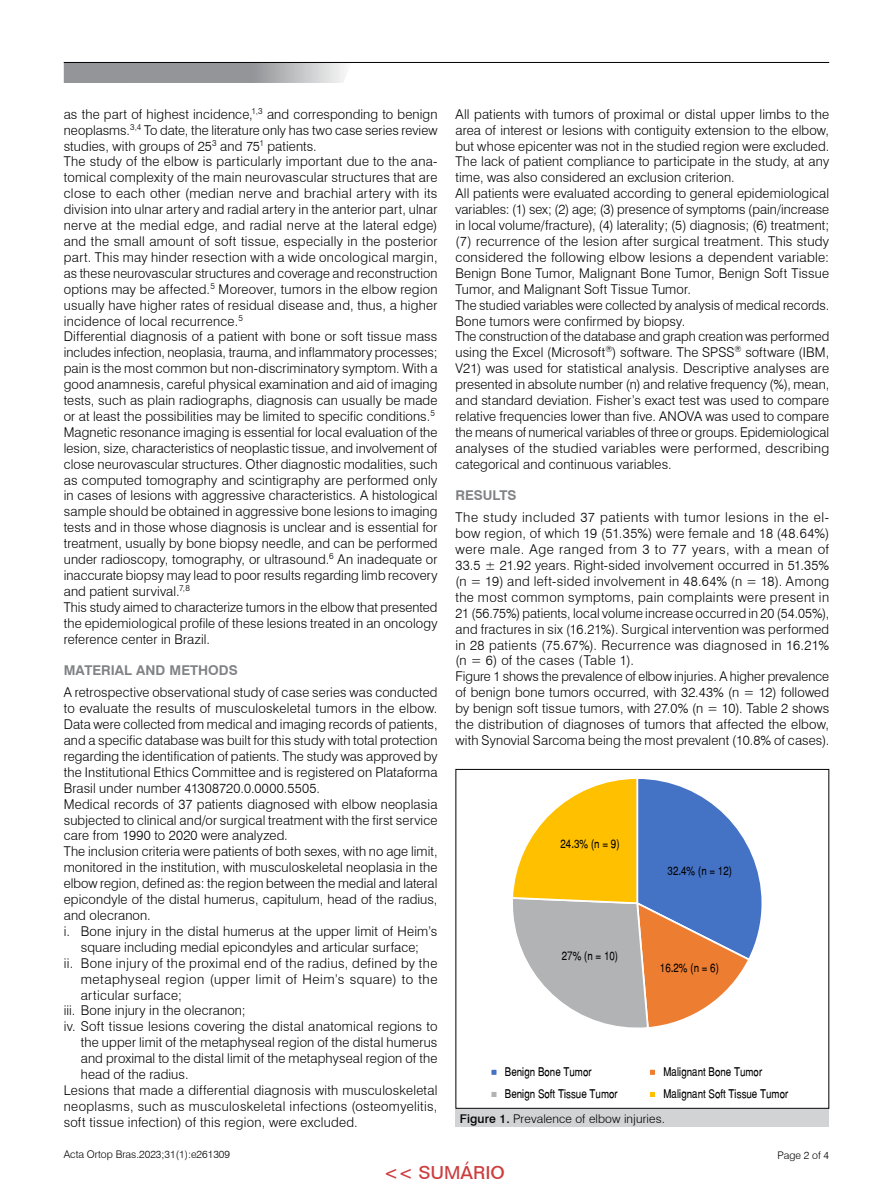
<style>
.page{position:relative;width:893px;height:1191px;background:#fff}
.page>*{position:absolute;margin:0;border:0;box-sizing:border-box;transform-origin:0 0}
.t1{font:500 18px "Folio BT";color:#cd3c3d}
.t2{font:300 13.5px/15.9px "Swiss 721 BT";letter-spacing:.01em;color:#000}
.t3{font:300 13.5px "Swiss 721 BT";letter-spacing:.03em;color:#000}
.t4{font:300 13.5px "Swiss 721 BT";letter-spacing:.04em;color:#000}
.t5{font:700 13.5px "Swiss 721 BT";color:#808285}
.t6{font:12px "Helvetica Narrow";color:#000}
.t7{font:300 12px "Swiss 721 BT";letter-spacing:.01em;color:#000}
.t8{font:300 10.5px "Swiss 721 BT";color:#000}
.s1{font-weight:500}
</style>
<div class="page">
<svg style="left:64px;top:63px;width:281px;height:20px;background:#a2a4a7"></svg>
<hr style="left:64px;top:62px;width:765px;height:1px;background:#000">
<svg style="left:513px;top:778px;width:249px;height:250px"></svg>
<div style="left:491px;top:1068px;width:6px;height:7px;background:#4472c4"></div>
<div style="left:490px;top:1068px;width:8px;height:8px;border:2px solid #fff"></div>
<div style="left:649px;top:1068px;width:7px;height:7px;background:#ed7d31"></div>
<div style="left:648px;top:1068px;width:9px;height:8px;border:2px solid #fff"></div>
<div style="left:490px;top:1090px;width:8px;height:8px;border:2px solid #fff"></div>
<div style="left:649px;top:1091px;width:7px;height:6px;background:#ffc000"></div>
<div style="left:648px;top:1090px;width:9px;height:8px;border:2px solid #fff"></div>
<div style="left:455px;top:1109px;width:374px;height:18px;background:#d1d3d4"></div>
<p class="t2" style="left:64px;top:106px;width:375px">as the part of highest incidence,<sup>1,3</sup> and corresponding to benign neoplasms.<sup>3,4</sup> To date, the literature only has two case series review studies, with groups of 25<sup>3</sup> and 75<sup>1</sup> patients.<br>The study of the elbow is particularly important due to the ana&shy;tomical complexity of the main neurovascular structures that are close to each other (median nerve and brachial artery with its division into ulnar artery and radial artery in the anterior part, ulnar nerve at the medial edge, and radial nerve at the lateral edge) and the small amount of soft tissue, especially in the posterior part. This may hinder resection with a wide oncological margin, as these neurovascular structures and coverage and reconstruction options may be affected.<sup>5</sup> Moreover, tumors in the elbow region usually have higher rates of residual disease and, thus, a higher incidence of local recurrence.<sup>5<br></sup>Differential diagnosis of a patient with bone or soft tissue mass includes infection, neoplasia, trauma, and inflammatory processes; pain is the most common but non-discriminatory symptom. With a good anamnesis, careful physical examination and aid of imaging tests, such as plain radiographs, diagnosis can usually be made or at least the possibilities may be limited to specific conditions.<sup>5<br></sup>Magnetic resonance imaging is essential for local evaluation of the lesion, size, characteristics of neoplastic tissue, and involvement of close neurovascular structures. Other diagnostic modalities, such as computed tomography and scintigraphy are performed only in cases of lesions with aggressive characteristics. A histological sample should be obtained in aggressive bone lesions to imaging tests and in those whose diagnosis is unclear and is essential for treatment, usually by bone biopsy needle, and can be performed under radioscopy, tomography, or ultrasound.<sup>6</sup> An inadequate or inaccurate biopsy may lead to poor results regarding limb recovery and patient survival.<sup>7,8<br></sup>This study aimed to characterize tumors in the elbow that presented the epidemiological profile of these lesions treated in an oncology reference center in Brazil.</p>
<p class="t5" style="left:64px;top:662px;width:175px">MATERIAL AND METHODS</p>
<p class="t2" style="left:64px;top:684px;width:375px">A retrospective observational study of case series was conducted</p>
<p class="t2" style="left:64px;top:700px;width:375px">to evaluate the results of musculoskeletal tumors in the elbow.</p>
<p class="t2" style="left:64px;top:716px;width:375px">Data were collected from medical and imaging records of patients,</p>
<p class="t2" style="left:64px;top:732px;width:375px">and a specific database was built for this study with total protection</p>
<p class="t2" style="left:64px;top:748px;width:375px">regarding the identification of patients. The study was approved by</p>
<p class="t2" style="left:64px;top:764px;width:375px">the Institutional Ethics Committee and is registered on Plataforma</p>
<p class="t2" style="left:64px;top:780px;width:258px">Brasil under number 41308720.0.0000.5505.</p>
<p class="t2" style="left:64px;top:795px;width:375px">Medical records of 37 patients diagnosed with elbow neoplasia</p>
<p class="t2" style="left:64px;top:811px;width:375px">subjected to clinical and/or surgical treatment with the first service</p>
<p class="t2" style="left:64px;top:827px;width:226px">care from 1990 to 2020 were analyzed.</p>
<p class="t2" style="left:64px;top:843px;width:375px">The inclusion criteria were patients of both sexes, with no age limit,</p>
<p class="t2" style="left:64px;top:859px;width:375px">monitored in the institution, with musculoskeletal neoplasia in the</p>
<p class="t2" style="left:64px;top:875px;width:375px">elbow region, defined as: the region between the medial and lateral</p>
<p class="t2" style="left:64px;top:891px;width:375px">epicondyle of the distal humerus, capitulum, head of the radius,</p>
<p class="t2" style="left:64px;top:907px;width:88px">and olecranon.</p>
<p class="t2" style="left:64px;top:923px;width:375px">i. Bone injury in the distal humerus at the upper limit of Heim’s</p>
<p class="t2" style="left:81px;top:939px;width:340px">square including medial epicondyles and articular surface;</p>
<p class="t3" style="left:64px;top:954px;width:375px">ii. Bone injury of the proximal end of the radius, defined by the</p>
<p class="t4" style="left:81px;top:970px;width:358px">metaphyseal region (upper limit of Heim’s square) to the</p>
<p class="t3" style="left:81px;top:986px;width:103px">articular surface;</p>
<p class="t2" style="left:64px;top:1002px;width:183px">iii. Bone injury in the olecranon;</p>
<p class="t2" style="left:64px;top:1018px;width:375px">iv. Soft tissue lesions covering the distal anatomical regions to</p>
<p class="t2" style="left:81px;top:1034px;width:358px">the upper limit of the metaphyseal region of the distal humerus</p>
<p class="t2" style="left:81px;top:1050px;width:358px">and proximal to the distal limit of the metaphyseal region of the</p>
<p class="t2" style="left:81px;top:1066px;width:109px">head of the radius.</p>
<p class="t2" style="left:64px;top:1082px;width:375px">Lesions that made a differential diagnosis with musculoskeletal</p>
<p class="t3" style="left:64px;top:1097px;width:375px">neoplasms, such as musculoskeletal infections (osteomyelitis,</p>
<p class="t2" style="left:64px;top:1113px;width:295px">soft tissue infection) of this region, were excluded.</p>
<p class="t2" style="left:455px;top:106px;width:375px">All patients with tumors of proximal or distal upper limbs to the area of interest or lesions with contiguity extension to the elbow, but whose epicenter was not in the studied region were excluded.<br>The lack of patient compliance to participate in the study, at any time, was also considered an exclusion criterion.<br>All patients were evaluated according to general epidemiological variables: (1) sex; (2) age; (3) presence of symptoms (pain/increase in local volume/fracture), (4) laterality; (5) diagnosis; (6) treatment; (7) recurrence of the lesion after surgical treatment. This study considered the following elbow lesions a dependent variable:<br>Benign Bone Tumor, Malignant Bone Tumor, Benign Soft Tissue Tumor, and Malignant Soft Tissue Tumor.<br>The studied variables were collected by analysis of medical records.<br>Bone tumors were confirmed by biopsy.<br>The construction of the database and graph creation was performed using the Excel (Microsoft<sup>®</sup>) software. The SPSS<sup>®</sup> software (IBM, V21) was used for statistical analysis. Descriptive analyses are presented in absolute number (n) and relative frequency (%), mean, and standard deviation. Fisher’s exact test was used to compare relative frequencies lower than five. ANOVA was used to compare the means of numerical variables of three or groups. Epidemiological analyses of the studied variables were performed, describing categorical and continuous variables.</p>
<p class="t5" style="left:455px;top:487px;width:62px">RESULTS</p>
<p class="t2" style="left:455px;top:509px;width:375px">The study included 37 patients with tumor lesions in the el&shy;bow region, of which 19 (51.35%) were female and 18 (48.64%) were male. Age ranged from 3 to 77 years, with a mean of 33.5 ± 21.92 years. Right-sided involvement occurred in 51.35% (n = 19) and left-sided involvement in 48.64% (n = 18). Among the most common symptoms, pain complaints were present in 21 (56.75%) patients, local volume increase occurred in 20 (54.05%), and fractures in six (16.21%). Surgical intervention was performed in 28 patients (75.67%). Recurrence was diagnosed in 16.21% (n = 6) of the cases (Table 1).<br>Figure 1 shows the prevalence of elbow injuries. A higher prevalence of benign bone tumors occurred, with 32.43% (n = 12) followed by benign soft tissue tumors, with 27.0% (n = 10). Table 2 shows the distribution of diagnoses of tumors that affected the elbow, with Synovial Sarcoma being the most prevalent (10.8% of cases).</p>
<p class="t6" style="left:560px;top:836px;width:61px">24.3% (n = 9)</p>
<p class="t6" style="left:668px;top:863px;width:66px">32.4% (n = 12)</p>
<p class="t6" style="left:562px;top:948px;width:58px">27% (n = 10)</p>
<p class="t6" style="left:660px;top:960px;width:61px">16.2% (n = 6)</p>
<p class="t6" style="left:505px;top:1064px;width:88px">Benign Bone Tumor</p>
<p class="t6" style="left:663px;top:1064px;width:100px">Malignant Bone Tumor</p>
<p class="t6" style="left:505px;top:1086px;width:114px">Benign Soft Tissue Tumor</p>
<p class="t6" style="left:663px;top:1086px;width:126px">Malignant Soft Tissue Tumor</p>
<p class="t7" style="left:460px;top:1111px;width:207px"><span class="s1">Figure 1.</span> Prevalence of elbow injuries.</p>
<h1 class="t1" style="left:384px;top:1162px;width:123px">&lt;&lt; SUMÁRIO</h1>
<p class="t8" style="left:64px;top:1147px;width:168px">Acta Ortop Bras.2023;31(1):e261309</p>
<p class="t8" style="left:778px;top:1148px;width:53px">Page 2 of 4</p>
</div>
